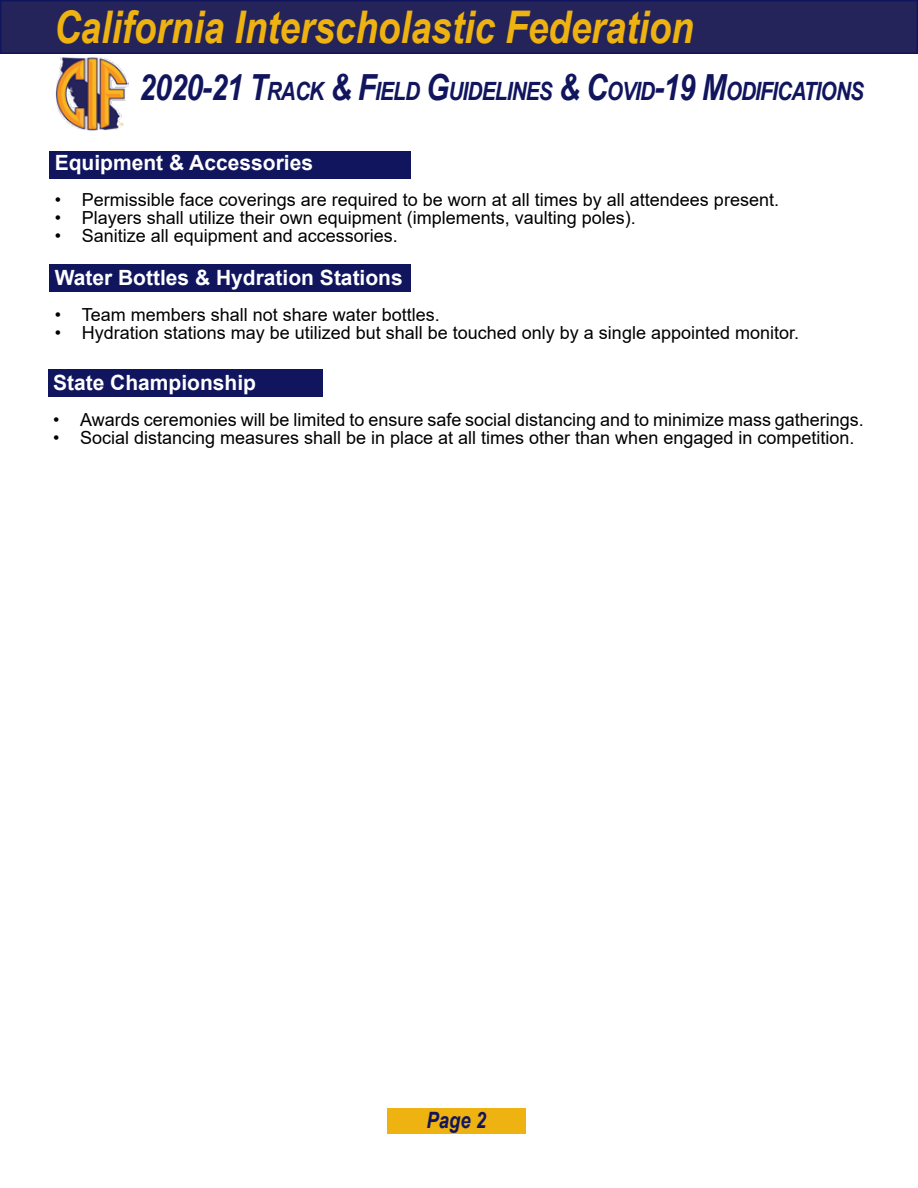
<style>
.page{position:relative;width:918px;height:1188px;background:#fff}
.page>*{position:absolute;margin:0;border:0;box-sizing:border-box;transform-origin:0 0}
.t1{font:italic 700 45px "Arial Narrow";color:#eeb211}
.t2{font:italic 700 25.2px "Arial Narrow";letter-spacing:-.03em;color:#11155e}
.t3{font:italic 700 22.5px "Arial Narrow";color:#11155e}
.t4{font:700 21px "Arial";color:#fff}
.t5{font:18px "Arial";color:#000}
.s1{font-size:36px}
</style>
<div class="page">
<div style="left:0;top:0;width:918px;height:54px;background:#25245a;border:2px solid #11155e"></div>
<img style="left:56px;top:57px;width:73px;height:74px">
<div style="left:48px;top:369px;width:274px;height:28px;background:#11155e"></div>
<div style="left:49px;top:151px;width:361px;height:28px;background:#11155e"></div>
<div style="left:387px;top:1108px;width:138px;height:26px;background:#eeb211"></div>
<div style="left:49px;top:265px;width:361px;height:27px;background:#11155e"></div>
<h1 class="t1" style="left:54px;top:-7px;width:641px">California Interscholastic Federation</h1>
<h2 class="t2" style="left:139px;top:72px;width:726px"><span class="s1">2020-21 T</span>RACK <span class="s1">&amp; F</span>IELD <span class="s1">G</span>UIDELINES <span class="s1">&amp; C</span>OVID<span class="s1">-19 M</span>ODIFICATIONS</h2>
<p class="t4" style="left:55px;top:147px;width:260px">Equipment &amp; Accessories</p>
<p class="t5" style="left:55px;top:187px;width:726px">• Permissible face coverings are required to be worn at all times by all attendees present.</p>
<p class="t5" style="left:55px;top:205px;width:583px">• Players shall utilize their own equipment (implements, vaulting poles).</p>
<p class="t5" style="left:55px;top:223px;width:345px">• Sanitize all equipment and accessories.</p>
<p class="t4" style="left:55px;top:262px;width:350px">Water Bottles &amp; Hydration Stations</p>
<p class="t5" style="left:55px;top:302px;width:387px">• Team members shall not share water bottles.</p>
<p class="t5" style="left:55px;top:320px;width:746px">• Hydration stations may be utilized but shall be touched only by a single appointed monitor.</p>
<p class="t4" style="left:53px;top:367px;width:205px">State Championship</p>
<p class="t5" style="left:53px;top:407px;width:812px">• Awards ceremonies will be limited to ensure safe social distancing and to minimize mass gatherings.</p>
<p class="t5" style="left:53px;top:425px;width:803px">• Social distancing measures shall be in place at all times other than when engaged in competition.</p>
<p class="t3" style="left:427px;top:1103px;width:61px">Page 2</p>
</div>
